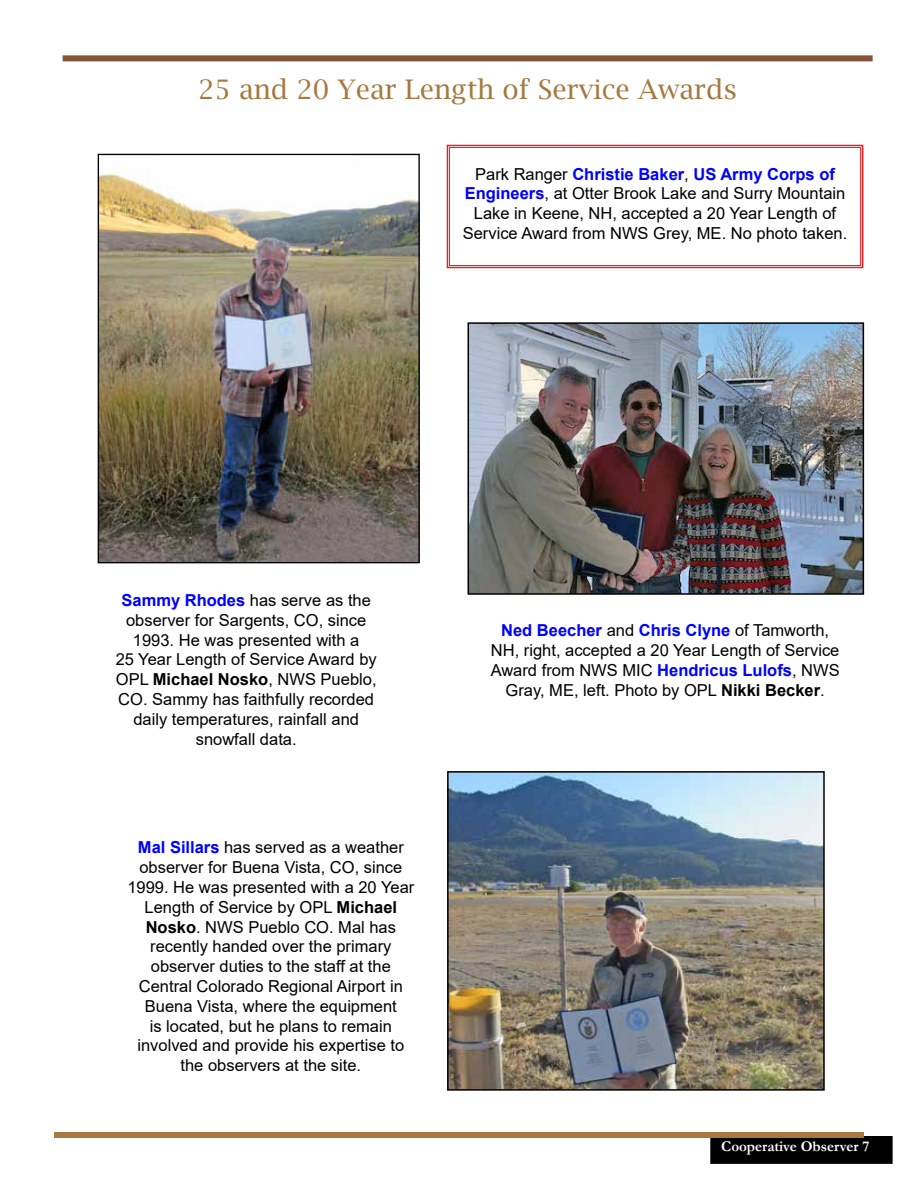
<style>
.page{position:relative;width:918px;height:1188px;background:#fff}
.page>*{position:absolute;margin:0;border:0;box-sizing:border-box;transform-origin:0 0}
.t1{font:27px "Lucida Bright";color:#a5793f}
.t2{font:16.5px/19.8px "Arial";color:#000;text-align:center}
.t3{font:700 15px "Garamond";color:#fff}
.s1{font-weight:700;color:#00f}
.s2{font-weight:700}
</style>
<div class="page">
<div style="left:711px;top:1137px;width:181px;height:26px;background:#000"></div>
<div style="left:710px;top:1136px;width:183px;height:28px;border:2px solid #000"></div>
<div style="left:54px;top:1132px;width:810px;height:6px;background:#a5793f"></div>
<div style="left:63px;top:55px;width:810px;height:6px;background:#845339"></div>
<img style="left:100px;top:173px;width:318px;height:388px">
<div style="left:98px;top:154px;width:322px;height:409px;border:1px solid #000"></div>
<svg style="left:446px;top:144px;width:418px;height:125px"></svg>
<div style="left:449px;top:147px;width:412px;height:119px;border:1px solid #ed1d24"></div>
<img style="left:471px;top:325px;width:390px;height:267px">
<div style="left:468px;top:322px;width:396px;height:273px;border:2px solid #000"></div>
<img style="left:450px;top:774px;width:372px;height:314px">
<div style="left:447px;top:771px;width:378px;height:320px;border:2px solid #000"></div>
<h1 class="t1" style="left:198px;top:74px;width:540px">25 and 20 Year Length of Service Awards</h1>
<p class="t2" style="left:463px;top:164px;width:386px">Park Ranger <span class="s1">Christie Baker</span>, <span class="s1">US Army Corps of Engineers</span>, at Otter Brook Lake and Surry Mountain Lake in Keene, NH, accepted a 20 Year Length of Service Award from NWS Grey, ME. No photo taken.</p>
<p class="t2" style="left:116px;top:590px;width:263px"><span class="s1">Sammy Rhodes</span> has serve as the observer for Sargents, CO, since<br>1993. He was presented with a<br>25 Year Length of Service Award by<br>OPL <span class="s2">Michael Nosko</span>, NWS Pueblo,<br>CO. Sammy has faithfully recorded daily temperatures, rainfall and snowfall data.</p>
<p class="t2" style="left:127px;top:838px;width:288px"><span class="s1">Mal Sillars</span> has served as a weather observer for Buena Vista, CO, since 1999. He was presented with a 20 Year Length of Service by OPL <span class="s2">Michael Nosko</span>. NWS Pueblo CO. Mal has recently handed over the primary observer duties to the staff at the Central Colorado Regional Airport in Buena Vista, where the equipment<br>is located, but he plans to remain involved and provide his expertise to the observers at the site.</p>
<p class="t2" style="left:491px;top:620px;width:350px"><span class="s1">Ned Beecher</span> and <span class="s1">Chris Clyne</span> of Tamworth, NH, right, accepted a 20 Year Length of Service Award from NWS MIC <span class="s1">Hendricus Lulofs</span>, NWS Gray, ME, left. Photo by OPL <span class="s2">Nikki Becker</span>.</p>
<p class="t3" style="left:721px;top:1136px;width:150px">Cooperative Observer 7</p>
</div>
